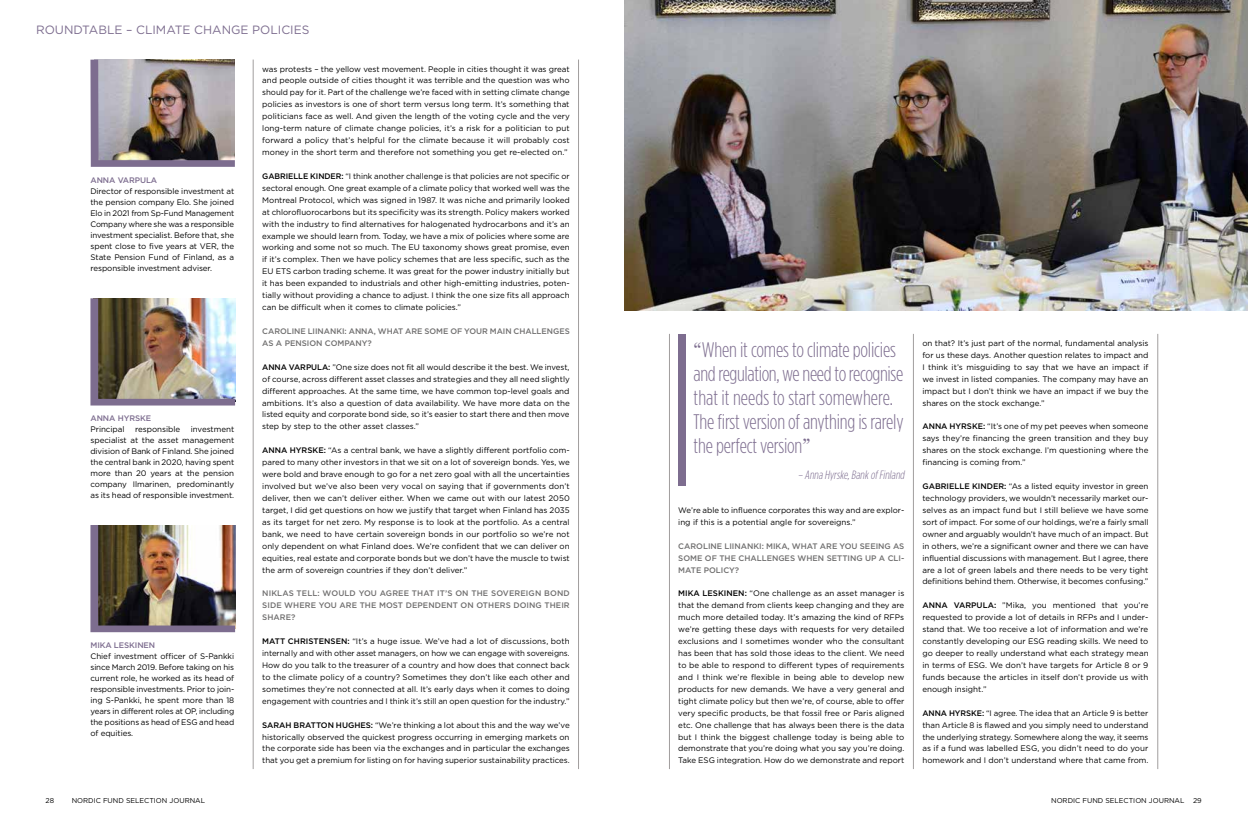
<style>
.page{position:relative;width:1248px;height:823px;background:#fff}
.page>*{position:absolute;margin:0;border:0;box-sizing:border-box;transform-origin:0 0}
.t1{font:300 21px/24px "Gotham Condensed";letter-spacing:-.01em;color:#7d6d8f}
.t2{font:12px "Gotham";color:#7d6d8f}
.t3{font:italic 300 12px "Gotham Condensed";color:#7d6d8f}
.t4{font:8px/11.9px "Gotham";color:#000;text-align:justify}
.t5{font:500 8px/11.9px "Gotham";color:#706f6f;text-align:justify}
.t6{font:500 8px "Gotham";letter-spacing:-.01em;color:#7d6d8f}
.t7{font:7px "Gotham";color:#000}
.s1{font-weight:500}
.s2{font-family:"Bask Old Face";font-weight:400}
</style>
<div class="page">
<hr style="left:1157px;top:333px;width:1px;height:435px;background:#a19e9e">
<hr style="left:669px;top:333px;width:1px;height:435px;background:#a19e9e">
<hr style="left:913px;top:333px;width:1px;height:435px;background:#a19e9e">
<hr style="left:253px;top:59px;width:1px;height:709px;background:#a19e9e">
<hr style="left:578px;top:59px;width:1px;height:709px;background:#a19e9e">
<img style="left:624px;top:0;width:623px;height:310px">
<img style="left:90px;top:60px;width:145px;height:107px">
<img style="left:90px;top:298px;width:145px;height:107px">
<img style="left:90px;top:525px;width:145px;height:106px">
<div style="left:678px;top:333px;width:8px;height:152px;background:#7d6d8f"></div>
<h2 class="t2" style="left:36px;top:23px;width:275px">ROUNDTABLE – CLIMATE CHANGE POLICIES</h2>
<p class="t4" style="left:262px;top:63px;width:309px">was protests – the yellow vest movement. People in cities thought it was great and people outside of cities thought it was terrible and the question was who should pay for it. Part of the challenge we’re faced with in setting climate change policies as investors is one of short term versus long term. It’s something that politicians face as well. And given the length of the voting cycle and the very long-term nature of climate change policies, it’s a risk for a politician to put forward a policy that’s helpful for the climate because it will probably cost money in the short term and therefore not something you get re-elected on.”</p>
<p class="t4" style="left:262px;top:170px;width:309px"><span class="s1">GABRIELLE KINDER:</span> “I think another challenge is that policies are not specific or sectoral enough. One great example of a climate policy that worked well was the Montreal Protocol, which was signed in 1987. It was niche and primarily looked at chlorofluorocarbons but its specificity was its strength. Policy makers worked with the industry to find alternatives for halogenated hydrocarbons and it’s an example we should learn from. Today, we have a mix of policies where some are working and some not so much. The EU taxonomy shows great promise, even if it’s complex. Then we have policy schemes that are less specific, such as the EU ETS carbon trading scheme. It was great for the power industry initially but it has been expanded to industrials and other high-emitting industries, poten&shy;tially without providing a chance to adjust. I think the one size fits all approach can be difficult when it comes to climate policies.”</p>
<p class="t5" style="left:262px;top:325px;width:309px">CAROLINE LIINANKI: ANNA, WHAT ARE SOME OF YOUR MAIN CHALLENGES<br>AS A PENSION COMPANY?</p>
<p class="t4" style="left:262px;top:360px;width:309px"><span class="s1">ANNA VARPULA:</span> ”One size does not fit all would describe it the best. We invest, of course, across different asset classes and strategies and they all need slightly different approaches. At the same time, we have common top-level goals and ambitions. It’s also a question of data availability. We have more data on the listed equity and corporate bond side, so it’s easier to start there and then move step by step to the other asset classes.”</p>
<p class="t4" style="left:262px;top:444px;width:309px"><span class="s1">ANNA HYRSKE:</span> “As a central bank, we have a slightly different portfolio com&shy;pared to many other investors in that we sit on a lot of sovereign bonds. Yes, we were bold and brave enough to go for a net zero goal with all the uncertainties involved but we’ve also been very vocal on saying that if governments don’t deliver, then we can’t deliver either. When we came out with our latest 2050 target, I did get questions on how we justify that target when Finland has 2035 as its target for net zero. My response is to look at the portfolio. As a central bank, we need to have certain sovereign bonds in our portfolio so we’re not only dependent on what Finland does. We’re confident that we can deliver on equities, real estate and corporate bonds but we don’t have the muscle to twist the arm of sovereign countries if they don’t deliver.”</p>
<p class="t5" style="left:262px;top:587px;width:309px">NIKLAS TELL: WOULD YOU AGREE THAT IT’S ON THE SOVEREIGN BOND SIDE WHERE YOU ARE THE MOST DEPENDENT ON OTHERS DOING THEIR SHARE?</p>
<p class="t4" style="left:262px;top:634px;width:309px"><span class="s1">MATT CHRISTENSEN:</span> “It’s a huge issue. We’ve had a lot of discussions, both internally and with other asset managers, on how we can engage with sovereigns.<br>How do you talk to the treasurer of a country and how does that connect back to the climate policy of a country? Sometimes they don’t like each other and sometimes they’re not connected at all. It’s early days when it comes to doing engagement with countries and I think it’s still an open question for the industry.”</p>
<p class="t4" style="left:262px;top:718px;width:309px"><span class="s1">SARAH BRATTON HUGHES:</span> “We’re thinking a lot about this and the way we’ve historically observed the quickest progress occurring in emerging markets on the corporate side has been via the exchanges and in particular the exchanges that you get a premium for listing on for having superior sustainability practices.</p>
<p class="t6" style="left:90px;top:175px;width:68px">ANNA VARPULA</p>
<p class="t4" style="left:90px;top:185px;width:145px;line-height:11px">Director of responsible investment at the pension company Elo. She joined Elo in 2021 from Sp-Fund Management Company where she was a responsible investment specialist. Before that, she spent close to five years at VER, the State Pension Fund of Finland, as a responsible investment adviser.</p>
<p class="t6" style="left:90px;top:413px;width:62px">ANNA HYRSKE</p>
<p class="t4" style="left:90px;top:423px;width:36px">Principal</p>
<p class="t4" style="left:135px;top:423px;width:47px">responsible</p>
<p class="t4" style="left:90px;top:423px;width:145px;line-height:11px;text-indent:100px">investment specialist at the asset management division of Bank of Finland. She joined the central bank in 2020, having spent more than 20 years at the pension company Ilmarinen, predominantly as its head of responsible investment.</p>
<p class="t6" style="left:90px;top:640px;width:66px">MIKA LESKINEN</p>
<p class="t4" style="left:90px;top:650px;width:145px;line-height:11px">Chief investment officer of S-Pankki since March 2019. Before taking on his current role, he worked as its head of responsible investments. Prior to join&shy;ing S-Pankki, he spent more than 18 years in different roles at OP, including the positions as head of ESG and head of equities.</p>
<h1 class="t1" style="left:693px;top:337px;width:211px"><span class="s2">“</span>When it comes to climate policies and regulation, we need to recognise that it needs to start somewhere.<br>The first version of anything is rarely the perfect version<span class="s2">”</span></h1>
<h2 class="t3" style="left:797px;top:468px;width:110px">– Anna Hyrske,BankofFinland</h2>
<p class="t4" style="left:678px;top:503px;width:227px">We’re able to influence corporates this way and are explor&shy;ing if this is a potential angle for sovereigns.”</p>
<p class="t5" style="left:678px;top:539px;width:227px">CAROLINE LIINANKI: MIKA, WHAT ARE YOU SEEING AS SOME OF THE CHALLENGES WHEN SETTING UP A CLI-MATE POLICY?</p>
<p class="t4" style="left:678px;top:587px;width:227px"><span class="s1">MIKA LESKINEN:</span> “One challenge as an asset manager is that the demand from clients keep changing and they are much more detailed today. It’s amazing the kind of RFPs we’re getting these days with requests for very detailed exclusions and I sometimes wonder who the consultant has been that has sold those ideas to the client. We need to be able to respond to different types of requirements and I think we’re flexible in being able to develop new products for new demands. We have a very general and tight climate policy but then we’re, of course, able to offer very specific products, be that fossil free or Paris aligned etc. One challenge that has always been there is the data but I think the biggest challenge today is being able to demonstrate that you’re doing what you say you’re doing.<br>Take ESG integration. How do we demonstrate and report</p>
<p class="t4" style="left:922px;top:337px;width:227px">on that? It’s just part of the normal, fundamental analysis for us these days. Another question relates to impact and I think it’s misguiding to say that we have an impact if we invest in listed companies. The company may have an impact but I don’t think we have an impact if we buy the shares on the stock exchange.”</p>
<p class="t4" style="left:922px;top:420px;width:228px"><span class="s1">ANNA HYRSKE:</span> “It’s one of my pet peeves when someone says they’re financing the green transition and they buy shares on the stock exchange. I’m questioning where the financing is coming from.”</p>
<p class="t4" style="left:922px;top:480px;width:227px"><span class="s1">GABRIELLE KINDER:</span> “As a listed equity investor in green technology providers, we wouldn’t necessarily market our&shy;selves as an impact fund but I still believe we have some sort of impact. For some of our holdings, we’re a fairly small owner and arguably wouldn’t have much of an impact. But in others, we’re a significant owner and there we can have influential discussions with management. But I agree, there are a lot of green labels and there needs to be very tight definitions behind them. Otherwise, it becomes confusing.”</p>
<p class="t4" style="left:922px;top:599px;width:228px"><span class="s1">ANNA VARPULA:</span> ”Mika, you mentioned that you’re requested to provide a lot of details in RFPs and I under&shy;stand that. We too receive a lot of information and we’re constantly developing our ESG reading skills. We need to go deeper to really understand what each strategy mean in terms of ESG. We don’t have targets for Article 8 or 9 funds because the articles in itself don’t provide us with enough insight.”</p>
<p class="t4" style="left:922px;top:706px;width:227px"><span class="s1">ANNA HYRSKE:</span> “I agree. The idea that an Article 9 is better than Article 8 is flawed and you simply need to understand the underlying strategy. Somewhere along the way, it seems as if a fund was labelled ESG, you didn’t need to do your homework and I don’t understand where that came from.</p>
<p class="t7" style="left:46px;top:795px;width:10px">28</p>
<p class="t7" style="left:72px;top:795px;width:135px">NORDIC FUND SELECTION JOURNAL</p>
<p class="t7" style="left:1051px;top:795px;width:152px">NORDIC FUND SELECTION JOURNAL 29</p>
</div>
